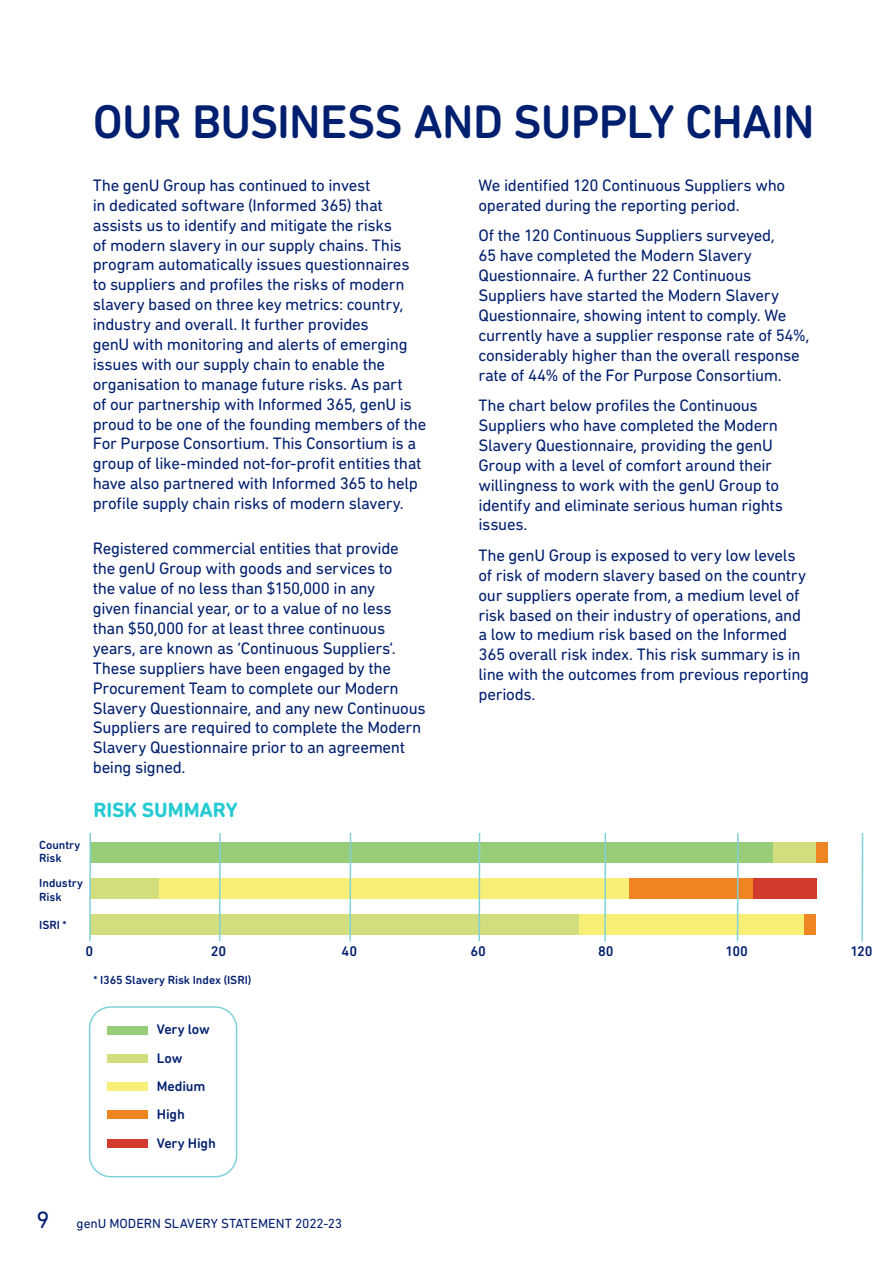
<style>
.page{position:relative;width:893px;height:1263px;background:#fff}
.page>*{position:absolute;margin:0;border:0;box-sizing:border-box;transform-origin:0 0}
.t1{font:500 48px "DIN Next Rounded LT Pro";letter-spacing:-.015em;color:#001f6f}
.t2{font:700 21px "DIN Next Rounded LT Pro";letter-spacing:-.01em;color:#26cad3}
.Body{font:16.8px/20px "DIN Next Rounded LT Pro";letter-spacing:-.02em;color:#001f6f}
.t3{font:500 14.25px/28.3px "DIN Next Rounded LT Pro";letter-spacing:-.01em;color:#001f6f}
.t4{font:13.5px "DIN Next Rounded LT Pro";color:#001f6f}
.t5{font:500 12px/13.5px "DIN Next Rounded LT Pro";color:#001f6f}
.s1{font-size:24px}
</style>
<div class="page">
<div style="left:90px;top:842px;width:683px;height:20px;background:#97cd78"></div>
<div style="left:90px;top:878px;width:69px;height:20px;background:#d2dd7d"></div>
<div style="left:90px;top:914px;width:489px;height:20px;background:#d2dd7d"></div>
<div style="left:773px;top:842px;width:43px;height:20px;background:#d2dd7d"></div>
<div style="left:816px;top:842px;width:12px;height:20px;background:#ee8422"></div>
<div style="left:160px;top:878px;width:469px;height:20px;background:#f7ef76"></div>
<div style="left:629px;top:878px;width:124px;height:20px;background:#ee8422"></div>
<div style="left:753px;top:878px;width:63px;height:20px;background:#d23a2d"></div>
<div style="left:580px;top:914px;width:224px;height:20px;background:#f7ef76"></div>
<div style="left:804px;top:914px;width:12px;height:20px;background:#ee8422"></div>
<hr style="left:219px;top:833px;width:2px;height:108px;background:#80d1d9">
<hr style="left:349px;top:833px;width:2px;height:108px;background:#80d1d9">
<hr style="left:478px;top:833px;width:2px;height:108px;background:#80d1d9">
<hr style="left:604px;top:833px;width:2px;height:108px;background:#80d1d9">
<hr style="left:737px;top:833px;width:2px;height:108px;background:#80d1d9">
<hr style="left:861px;top:833px;width:2px;height:108px;background:#80d1d9">
<hr style="left:89px;top:833px;width:2px;height:108px;background:#80d1d9">
<div style="left:107px;top:1026px;width:41px;height:8px;background:#97cd78"></div>
<div style="left:107px;top:1054px;width:40px;height:8px;background:#d2dd7d"></div>
<div style="left:107px;top:1082px;width:40px;height:9px;background:#f7ef76"></div>
<div style="left:107px;top:1111px;width:41px;height:8px;background:#ee8422"></div>
<div style="left:107px;top:1139px;width:40px;height:8px;background:#d23a2d"></div>
<div style="left:89px;top:1006px;width:148px;height:171px;border:2px solid #80d1d9;border-radius:21px"></div>
<h2 class="t1" style="left:93px;top:94px;width:723px">OUR BUSINESS AND SUPPLY CHAIN</h2>
<p class="t5" style="left:39px;top:838px;width:43px">Country<br>Risk</p>
<p class="t5" style="left:39px;top:876px;width:45px">Industry<br>Risk</p>
<p class="t5" style="left:39px;top:918px;width:29px">ISRI *</p>
<p class="Body" style="left:93px;top:175px;width:335px">The genU Group has continued to invest<br>in dedicated software (Informed 365) that assists us to identify and mitigate the risks<br>of modern slavery in our supply chains. This program automatically issues questionnaires to suppliers and profiles the risks of modern slavery based on three key metrics: country, industry and overall. It further provides<br>genU with monitoring and alerts of emerging issues with our supply chain to enable the organisation to manage future risks. As part<br>of our partnership with Informed 365, genU is proud to be one of the founding members of the For Purpose Consortium. This Consortium is a group of like-minded not-for-profit entities that have also partnered with Informed 365 to help profile supply chain risks of modern slavery.</p>
<p class="Body" style="left:93px;top:539px;width:334px">Registered commercial entities that provide<br>the genU Group with goods and services to<br>the value of no less than $150,000 in any<br>given financial year, or to a value of no less than $50,000 for at least three continuous years, are known as ‘Continuous Suppliers’.<br>These suppliers have been engaged by the Procurement Team to complete our Modern Slavery Questionnaire, and any new Continuous Suppliers are required to complete the Modern Slavery Questionnaire prior to an agreement being signed.</p>
<h3 class="t2" style="left:94px;top:797px;width:146px">RISK SUMMARY</h3>
<p class="Body" style="left:478px;top:175px;width:308px">We identified 120 Continuous Suppliers who operated during the reporting period.</p>
<p class="Body" style="left:478px;top:226px;width:332px">Of the 120 Continuous Suppliers surveyed,<br>65 have completed the Modern Slavery Questionnaire. A further 22 Continuous Suppliers have started the Modern Slavery Questionnaire, showing intent to comply. We currently have a supplier response rate of 54%, considerably higher than the overall response rate of 44% of the For Purpose Consortium.</p>
<p class="Body" style="left:478px;top:395px;width:306px">The chart below profiles the Continuous Suppliers who have completed the Modern Slavery Questionnaire, providing the genU Group with a level of comfort around their willingness to work with the genU Group to identify and eliminate serious human rights issues.</p>
<p class="Body" style="left:478px;top:545px;width:332px">The genU Group is exposed to very low levels of risk of modern slavery based on the country our suppliers operate from, a medium level of risk based on their industry of operations, and a low to medium risk based on the Informed 365 overall risk index. This risk summary is in line with the outcomes from previous reporting periods.</p>
<p class="t3" style="left:86px;top:937px;width:9px">0</p>
<p class="t3" style="left:211px;top:937px;width:17px">20</p>
<p class="t3" style="left:341px;top:937px;width:17px">40</p>
<p class="t3" style="left:470px;top:937px;width:17px">60</p>
<p class="t3" style="left:598px;top:937px;width:17px">80</p>
<p class="t3" style="left:725px;top:937px;width:24px">100</p>
<p class="t3" style="left:850px;top:937px;width:24px">120</p>
<p class="t5" style="left:94px;top:973px;width:159px">* I365 Slavery Risk Index (ISRI)</p>
<p class="t3" style="left:157px;top:1015px;width:61px">Very low<br>Low<br>Medium<br>High<br>Very High</p>
<p class="t4" style="left:37px;top:1215px;width:307px"><span class="s1">9</span> genU MODERN SLAVERY STATEMENT 2022-23</p>
</div>
